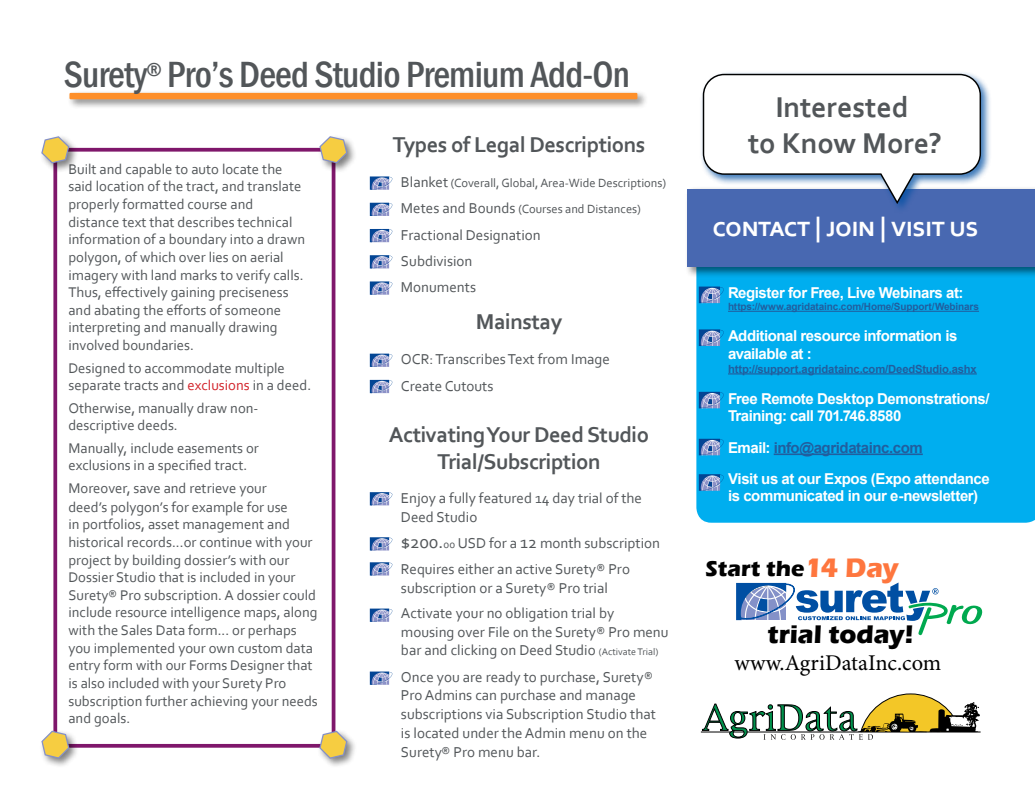
<style>
.page{position:relative;width:1035px;height:810px;background:#fff}
.page>*{position:absolute;margin:0;border:0;box-sizing:border-box;transform-origin:0 0}
.t1{font:500 condensed 37.5px "Franklin Gothic";letter-spacing:-.02em;color:#525659}
.t2{font:700 30px/36px "Corbel";color:#525659;text-align:center}
.t3{font:700 27.5px "Corbel";letter-spacing:-.025em;color:#fff}
.t4{font:700 26.25px "Eras ITC";letter-spacing:-.005em;color:#000}
.t5{font:700 22.5px/27px "Corbel";letter-spacing:-.02em;color:#525659;text-align:center}
.t6{font:22.5px "Minion Pro";color:#000}
.t7{font:700 22.5px "Eras ITC";letter-spacing:.005em;color:#000}
.t8{font:15px/18.8px "Corbel";color:#525659}
.t9{font:700 15px/17.5px "Arial";letter-spacing:-.03em;color:#fff}
.t10{font:14.75px/17.6px "Corbel";color:#525659}
.t11{font:12.5px/26.2px "Corbel";color:#525659}
.t12{font:700 11.25px "Arial";letter-spacing:-.015em;color:#215e9e}
.t13{font:700 10px "Arial";letter-spacing:-.01em;color:#215e9e}
.s1{color:#d2232a}
.s2{font-size:15px}
.s3{font-size:18.75px}
.s4{font-size:11.25px}
.s5{font-size:17.5px}
.s6{font-size:10px}
.s7{color:#215e9e}
.s8{font-size:27.5px;color:#fe763e}
</style>
<div class="page">
<svg style="left:701px;top:694px;width:280px;height:46px"></svg>
<div style="left:67px;top:90px;width:581px;height:20px;background:#000;opacity:.5"></div>
<div style="left:69px;top:93px;width:568px;height:6px;background:#fe8f29"></div>
<div style="left:696px;top:278px;width:339px;height:245px;background:#00aeef"></div>
<hr style="left:728px;top:311px;width:251px;height:1px;background:#215e9e">
<hr style="left:728px;top:373px;width:249px;height:1px;background:#215e9e">
<hr style="left:774px;top:454px;width:149px;height:1px;background:#215e9e">
<svg style="left:736px;top:583px;width:246px;height:52px"></svg>
<svg style="left:699px;top:287px;width:25px;height:16px"></svg>
<svg style="left:370px;top:176px;width:23px;height:14px"></svg>
<svg style="left:370px;top:354px;width:23px;height:13px"></svg>
<svg style="left:370px;top:492px;width:23px;height:13px"></svg>
<svg style="left:370px;top:203px;width:23px;height:13px"></svg>
<svg style="left:370px;top:380px;width:23px;height:13px"></svg>
<svg style="left:370px;top:537px;width:23px;height:14px"></svg>
<svg style="left:370px;top:229px;width:23px;height:13px"></svg>
<svg style="left:370px;top:562px;width:23px;height:14px"></svg>
<svg style="left:370px;top:255px;width:23px;height:14px"></svg>
<svg style="left:370px;top:609px;width:23px;height:13px"></svg>
<svg style="left:370px;top:281px;width:23px;height:14px"></svg>
<svg style="left:370px;top:672px;width:23px;height:13px"></svg>
<svg style="left:699px;top:329px;width:25px;height:17px"></svg>
<svg style="left:699px;top:392px;width:25px;height:16px"></svg>
<svg style="left:699px;top:439px;width:25px;height:16px"></svg>
<svg style="left:699px;top:474px;width:25px;height:17px"></svg>
<div style="left:685px;top:186px;width:350px;height:92px;background:#000;opacity:.5"></div>
<div style="left:688px;top:189px;width:347px;height:78px;background:#4868b1"></div>
<div style="left:53px;top:148px;width:282px;height:600px;border:4px solid #7f176b"></div>
<div style="left:39px;top:134px;width:41px;height:40px;background:#000;opacity:.5"></div>
<svg style="left:41px;top:136px;width:29px;height:28px"></svg>
<div style="left:317px;top:134px;width:41px;height:40px;background:#000;opacity:.5"></div>
<svg style="left:319px;top:135px;width:29px;height:29px"></svg>
<div style="left:39px;top:728px;width:40px;height:41px;background:#000;opacity:.5"></div>
<svg style="left:41px;top:730px;width:29px;height:29px"></svg>
<div style="left:317px;top:728px;width:40px;height:41px;background:#000;opacity:.5"></div>
<svg style="left:319px;top:730px;width:29px;height:29px"></svg>
<div style="left:700px;top:71px;width:292px;height:143px;background:#004fa3;opacity:.75"></div>
<svg style="left:703px;top:74px;width:278px;height:130px"></svg>
<h1 class="t1" style="left:64px;top:50px;width:568px">Surety<sup>®</sup> Pro’s Deed Studio Premium Add-On</h1>
<p class="t10" style="left:68px;top:160px;width:238px">Built and capable to auto locate the said location of the tract, and translate properly formatted course and distance text that describes technical information of a boundary into a drawn polygon, of which over lies on aerial imagery with land marks to verify calls.<br>Thus, effectively gaining preciseness and abating the efforts of someone interpreting and manually drawing involved boundaries.</p>
<p class="t10" style="left:68px;top:358px;width:244px">Designed to accommodate multiple separate tracts and <span class="s1">exclusions</span> in a deed.</p>
<p class="t10" style="left:68px;top:399px;width:192px">Otherwise, manually draw non&shy;descriptive deeds.</p>
<p class="t10" style="left:68px;top:439px;width:192px">Manually, include easements or exclusions in a specified tract.</p>
<p class="t10" style="left:68px;top:479px;width:251px">Moreover, save and retrieve your<br>deed’s polygon’s for example for use<br>in portfolios, asset management and historical records...or continue with your project by building dossier’s with our Dossier Studio that is included in your Surety® Pro subscription. A dossier could include resource intelligence maps, along with the Sales Data form... or perhaps you implemented your own custom data entry form with our Forms Designer that is also included with your Surety Pro subscription further achieving your needs and goals.</p>
<h3 class="t5" style="left:393px;top:130px;width:254px">Types of Legal Descriptions</h3>
<p class="t11" style="left:401px;top:170px;width:267px"><span class="s2">Blanket</span> (Coverall, Global, Area-Wide Descriptions)<br><span class="s2">Metes and Bounds</span> (Courses and Distances)</p>
<p class="t8" style="left:401px;top:221px;width:141px;line-height:26.2px">Fractional Designation<br>Subdivision<br>Monuments</p>
<h3 class="t5" style="left:476px;top:308px;width:88px">Mainstay</h3>
<p class="t8" style="left:401px;top:346px;width:210px;line-height:26.2px">OCR: Transcribes Text from Image<br>Create Cutouts</p>
<h3 class="t5" style="left:389px;top:420px;width:262px">Activating Your Deed Studio<br>Trial/Subscription</h3>
<p class="t8" style="left:401px;top:488px;width:243px">Enjoy a fully featured 14 day trial of the<br>Deed Studio</p>
<p class="t8" style="left:401px;top:529px;width:261px;line-height:26.2px"><span class="s3">$200.</span><span class="s4">00</span> USD for a <span class="s5">12</span> month subscription<br>Requires either an active Surety® Pro</p>
<p class="t8" style="left:401px;top:575px;width:215px;line-height:25px">subscription or a Surety® Pro trial<br>Activate your no obligation trial by</p>
<p class="t8" style="left:401px;top:622px;width:269px">mousing over File on the Surety® Pro menu bar and clicking on Deed Studio <span class="s6">(Activate Trial)</span></p>
<p class="t8" style="left:401px;top:667px;width:256px">Once you are ready to purchase, Surety® Pro Admins can purchase and manage subscriptions via Subscription Studio that is located under the Admin menu on the Surety® Pro menu bar.</p>
<h2 class="t2" style="left:748px;top:89px;width:195px">Interested<br>to Know More?</h2>
<h3 class="t3" style="left:712px;top:210px;width:268px">Contact | Join | Visit Us</h3>
<p class="t9" style="left:728px;top:284px;width:237px">Register for Free, Live Webinars at:</p>
<p class="t13" style="left:728px;top:300px;width:253px">https://www.agridatainc.com/Home/Support/Webinars</p>
<p class="t9" style="left:728px;top:328px;width:231px">Additional resource information is available at :</p>
<p class="t12" style="left:728px;top:361px;width:250px">http://support.agridatainc.com/DeedStudio.ashx</p>
<p class="t9" style="left:728px;top:390px;width:263px">Free Remote Desktop Demonstrations/<br>Training: call 701.746.8580</p>
<p class="t9" style="left:728px;top:432px;width:263px;line-height:31.2px">Email: <span class="s7">info@agridatainc.com<br></span>Visit us at our Expos (Expo attendance</p>
<p class="t9" style="left:728px;top:488px;width:252px">is communicated in our e-newsletter)</p>
<h3 class="t7" style="left:706px;top:555px;width:195px">Start the<span class="s8">14 Day</span></h3>
<h3 class="t4" style="left:767px;top:619px;width:148px">trial today!</h3>
<h3 class="t6" style="left:734px;top:648px;width:208px">www.AgriDataInc.com</h3>
</div>
